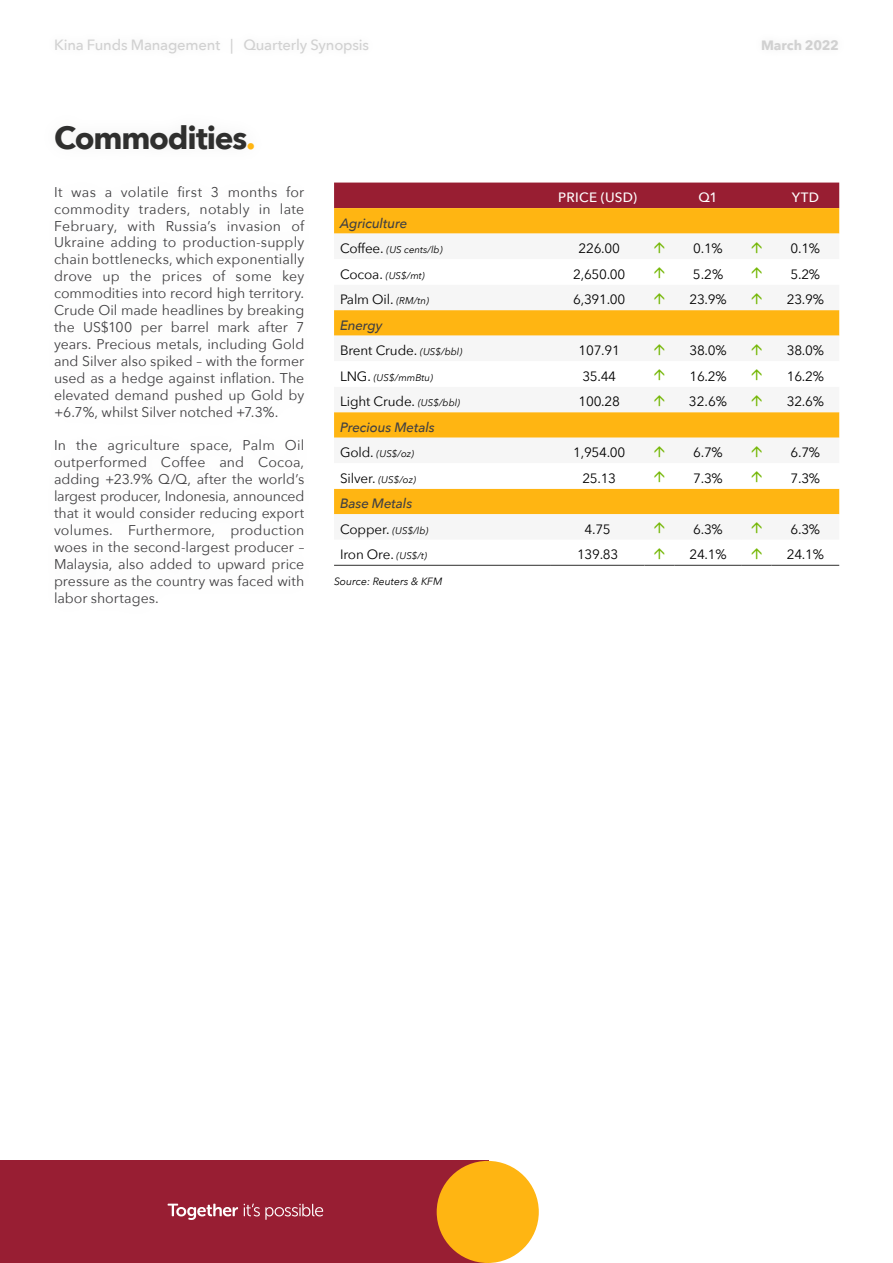
<style>
.page{position:relative;width:893px;height:1263px;background:#fff}
.page>*{position:absolute;margin:0;border:0;box-sizing:border-box;transform-origin:0 0}
.t1{font:700 31.5px "Avenir Next";letter-spacing:-.04em;color:#2f2f2e}
.t2{font:500 14.85px "Avenir Next";letter-spacing:-.015em;color:#d1d1d1}
.t3{font:14.1px/17px "Avenir Next";color:#414042;text-align:justify}
.t4{font:13.5px/25.5px "Avenir Next";letter-spacing:-.02em;color:#000}
.t5{font:italic 500 13.5px "Avenir Next";letter-spacing:-.01em;color:#414042}
.t6{font:500 13.5px "Avenir Next";letter-spacing:.02em;color:#fff}
.t7{font:700 13.5px "Avenir Next";letter-spacing:-.005em;color:#d1d1d1}
.t8{font:italic 10.5px "Avenir Next";color:#000}
.t9{font:italic 9.75px "Avenir Next";color:#000}
.s1{color:#ffb512}
.s2{font-style:normal;font-size:13.5px}
.s3{font-style:italic;font-size:9.75px}
.s4{font-weight:500;font-style:italic;color:#414042}
</style>
<div class="page">
<div style="left:0;top:1161px;width:481px;height:102px;background:#981e33"></div>
<div style="left:437px;top:1161px;width:102px;height:102px;background:#ffb512;border-radius:50%"></div>
<svg style="left:168px;top:1203px;width:155px;height:17px"></svg>
<div style="left:334px;top:183px;width:505px;height:25px;background:#981e32"></div>
<svg style="left:334px;top:208px;width:505px;height:26px;fill:#ffb512"></svg>
<svg style="left:334px;top:310px;width:505px;height:255px"></svg>
<hr style="left:334px;top:565px;width:217px;height:1px;background:#2f2f2e">
<hr style="left:551px;top:565px;width:93px;height:1px;background:#2f2f2e">
<hr style="left:644px;top:565px;width:30px;height:1px;background:#2f2f2e">
<hr style="left:674px;top:565px;width:68px;height:1px;background:#2f2f2e">
<hr style="left:742px;top:565px;width:30px;height:1px;background:#2f2f2e">
<hr style="left:772px;top:565px;width:67px;height:1px;background:#2f2f2e">
<svg style="left:654px;top:344px;width:10px;height:11px"></svg>
<svg style="left:752px;top:344px;width:10px;height:11px"></svg>
<svg style="left:654px;top:369px;width:10px;height:11px"></svg>
<svg style="left:752px;top:369px;width:10px;height:11px"></svg>
<svg style="left:654px;top:395px;width:10px;height:11px"></svg>
<svg style="left:752px;top:395px;width:10px;height:11px"></svg>
<svg style="left:654px;top:446px;width:10px;height:11px"></svg>
<svg style="left:752px;top:446px;width:10px;height:11px"></svg>
<svg style="left:654px;top:471px;width:10px;height:11px"></svg>
<svg style="left:752px;top:471px;width:10px;height:11px"></svg>
<svg style="left:654px;top:522px;width:10px;height:11px"></svg>
<svg style="left:752px;top:522px;width:10px;height:11px"></svg>
<svg style="left:654px;top:548px;width:10px;height:11px"></svg>
<svg style="left:752px;top:548px;width:10px;height:11px"></svg>
<p class="t2" style="left:54px;top:32px;width:317px">Kina Funds Management | Quarterly Synopsis</p>
<p class="t7" style="left:761px;top:33px;width:79px">March 2022</p>
<h1 class="t1" style="left:54px;top:110px;width:203px">Commodities<span class="s1">.</span></h1>
<p class="t3" style="left:54px;top:183px;width:252px">It was a volatile first 3 months for commodity traders, notably in late February, with Russia’s invasion of Ukraine adding to production-supply chain bottlenecks, which exponentially drove up the prices of some key commodities into record high territory.<br>Crude Oil made headlines by breaking the US$100 per barrel mark after 7 years. Precious metals, including Gold and Silver also spiked – with the former used as a hedge against inflation. The elevated demand pushed up Gold by +6.7%, whilst Silver notched +7.3%.</p>
<p class="t3" style="left:54px;top:436px;width:252px">In the agriculture space, Palm Oil outperformed Coffee and Cocoa, adding +23.9% Q/Q, after the world’s largest producer, Indonesia, announced that it would consider reducing export volumes. Furthermore, production woes in the second-largest producer – Malaysia, also added to upward price pressure as the country was faced with labor shortages.</p>
<p class="t6" style="left:558px;top:186px;width:80px">PRICE (USD)</p>
<p class="t6" style="left:698px;top:186px;width:21px">Q1</p>
<p class="t6" style="left:792px;top:186px;width:29px">YTD</p>
<p class="t5" style="left:340px;top:211px;width:69px">Agriculture</p>
<p class="t9" style="left:340px;top:241px;width:104px"><span class="s2">Coffee.</span> (US cents/lb)</p>
<p class="t4" style="left:579px;top:235px;width:43px">226.00</p>
<p class="t4" style="left:693px;top:235px;width:31px">0.1%</p>
<p class="t4" style="left:791px;top:235px;width:31px">0.1%</p>
<p class="t9" style="left:340px;top:267px;width:86px"><span class="s2">Cocoa.</span> (US$/mt)</p>
<p class="t4" style="left:573px;top:261px;width:54px">2,650.00</p>
<p class="t4" style="left:693px;top:261px;width:32px">5.2%</p>
<p class="t4" style="left:791px;top:261px;width:31px">5.2%</p>
<p class="t4" style="left:340px;top:286px;width:90px">Palm Oil. <span class="s3">(RM/tn)</span></p>
<p class="t4" style="left:573px;top:286px;width:54px">6,391.00</p>
<p class="t4" style="left:689px;top:286px;width:39px">23.9%</p>
<p class="t4" style="left:787px;top:286px;width:39px">23.9%</p>
<p class="t4" style="left:340px;top:312px;width:124px"><span class="s4">Energy<br></span>Brent Crude. <span class="s3">(US$/bbl)</span></p>
<p class="t4" style="left:579px;top:337px;width:43px">107.91</p>
<p class="t4" style="left:689px;top:337px;width:39px">38.0%</p>
<p class="t4" style="left:787px;top:337px;width:39px">38.0%</p>
<p class="t9" style="left:340px;top:369px;width:94px"><span class="s2">LNG.</span> (US$/mmBtu)</p>
<p class="t4" style="left:582px;top:363px;width:35px">35.44</p>
<p class="t4" style="left:689px;top:363px;width:39px">16.2%</p>
<p class="t4" style="left:787px;top:363px;width:39px">16.2%</p>
<p class="t4" style="left:340px;top:388px;width:122px">Light Crude. <span class="s3">(US$/bbl)</span></p>
<p class="t4" style="left:579px;top:388px;width:43px">100.28</p>
<p class="t4" style="left:689px;top:388px;width:40px">32.6%</p>
<p class="t4" style="left:787px;top:388px;width:39px">32.6%</p>
<p class="t5" style="left:340px;top:415px;width:96px">Precious Metals</p>
<p class="t9" style="left:340px;top:446px;width:76px"><span class="s2">Gold.</span> (US$/oz)</p>
<p class="t4" style="left:573px;top:439px;width:54px">1,954.00</p>
<p class="t4" style="left:693px;top:439px;width:31px">6.7%</p>
<p class="t4" style="left:791px;top:439px;width:31px">6.7%</p>
<p class="t9" style="left:340px;top:471px;width:77px"><span class="s2">Silver.</span> (US$/oz)</p>
<p class="t4" style="left:582px;top:465px;width:35px">25.13</p>
<p class="t4" style="left:693px;top:465px;width:31px">7.3%</p>
<p class="t4" style="left:791px;top:465px;width:31px">7.3%</p>
<p class="t5" style="left:340px;top:492px;width:74px">Base Metals</p>
<p class="t9" style="left:340px;top:522px;width:90px"><span class="s2">Copper.</span> (US$/lb)</p>
<p class="t4" style="left:585px;top:516px;width:28px">4.75</p>
<p class="t4" style="left:693px;top:516px;width:31px">6.3%</p>
<p class="t4" style="left:791px;top:516px;width:31px">6.3%</p>
<p class="t4" style="left:340px;top:541px;width:89px">Iron Ore. <span class="s3">(US$/t)</span></p>
<p class="t4" style="left:577px;top:541px;width:43px">139.83</p>
<p class="t4" style="left:689px;top:541px;width:39px">24.1%</p>
<p class="t4" style="left:787px;top:541px;width:39px">24.1%</p>
<p class="t8" style="left:334px;top:572px;width:110px">Source: Reuters &amp; KFM</p>
</div>
